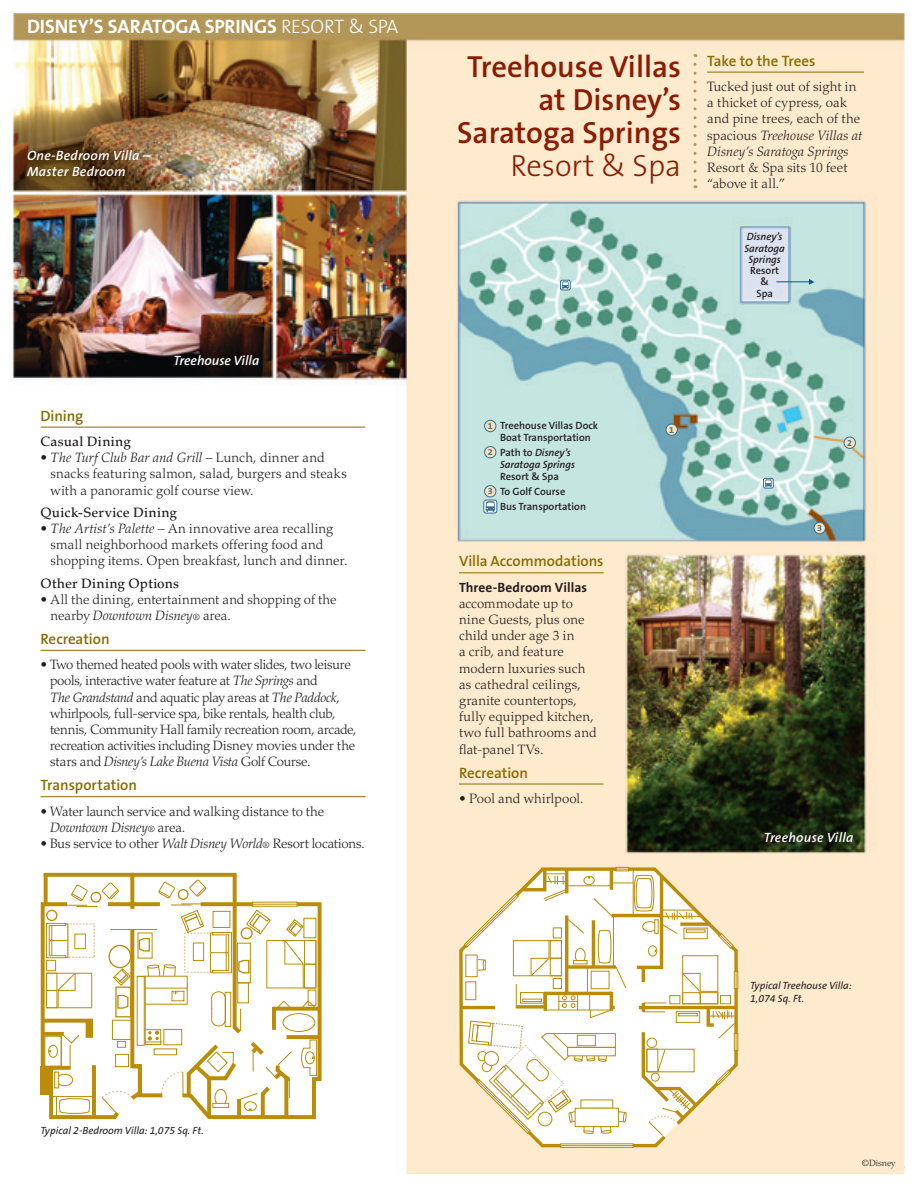
<style>
.page{position:relative;width:918px;height:1188px;background:#fff}
.page>*{position:absolute;margin:0;border:0;box-sizing:border-box;transform-origin:0 0}
.t1{font:600 30.75px/33px "The Sans CE B6";color:#891c02;text-align:right}
.t2{font:300 30.75px "The Sans CE B3";color:#891c02}
.t3{font:700 19.5px "The Sans CE B7";letter-spacing:-.005em;color:#fff}
.t4{font:600 15px "The Sans CE B6";letter-spacing:-.005em;color:#886c00}
.t5{font:300 13.5px/16.2px "Palatino";color:#231f20}
.t6{font:300 13.5px/16.2px "Palatino";letter-spacing:-.02em;color:#231f20}
.t7{font:500 13.5px "Palatino";letter-spacing:.02em;color:#231f20}
.t8{font:italic 600 13.5px/16.2px "The Sans CE B6";letter-spacing:.02em;color:#fff}
.t9{font:700 13.5px "The Sans CE B7";letter-spacing:.005em;color:#231f20}
.t10{font:italic 600 13.5px "The Sans CE B6";color:#fff}
.t11{font:600 10.5px/15px "The Sans CE B6";color:#231f20}
.t12{font:italic 10.5px/12.6px "The Sans CE B5";color:#231f20}
.t13{font:italic 600 10.5px/11.2px "The Sans CE B6";color:#231f20}
.t14{font:300 9px "Palatino";color:#231f20}
.t15{font:700 9px "The Sans CE B7";color:#386e8f}
.s1{font-family:"The Sans CE B3";font-weight:300}
.s2{font-style:italic}
.s3{font-size:9px}
.s4{font-style:normal}
</style>
<div class="page">
<img style="left:12px;top:13px;width:892px;height:1161px">
<hr style="left:40px;top:427px;width:325px;height:1px;background:#886c00">
<hr style="left:40px;top:650px;width:325px;height:1px;background:#886c00">
<hr style="left:40px;top:796px;width:325px;height:1px;background:#886c00">
<svg style="left:693px;top:64px;width:3px;height:124px"></svg>
<hr style="left:707px;top:72px;width:157px;height:1px;background:#886c00">
<svg style="left:48px;top:873px;width:82px;height:4px"></svg>
<hr style="left:44px;top:873px;width:4px;height:33px;background:#bb8c07">
<svg style="left:130px;top:873px;width:107px;height:4px"></svg>
<svg style="left:40px;top:879px;width:284px;height:242px"></svg>
<hr style="left:253px;top:904px;width:44px;height:1px;background:#bb8c07">
<svg style="left:458px;top:866px;width:283px;height:283px;background:#f6e2be"></svg>
<hr style="left:461px;top:1006px;width:34px;height:3px;background:#bb8c07">
<svg style="left:560px;top:1143px;width:74px;height:5px"></svg>
<hr style="left:561px;top:1145px;width:72px;height:1px;background:#bb8c07">
<svg style="left:464px;top:867px;width:274px;height:270px"></svg>
<hr style="left:459px;top:572px;width:145px;height:1px;background:#886c00">
<hr style="left:459px;top:784px;width:145px;height:1px;background:#886c00">
<div style="left:484px;top:500px;width:13px;height:13px;border:1px solid #386e8f;border-radius:2px"></div>
<svg style="left:486px;top:501px;width:9px;height:11px"></svg>
<div style="left:485px;top:420px;width:11px;height:12px;background:#fee0ba;border-radius:50%"></div>
<div style="left:484px;top:420px;width:12px;height:12px;border:1px solid #386e8f;border-radius:50%"></div>
<div style="left:560px;top:280px;width:10px;height:10px;border:1px solid #386e8f;border-radius:2px"></div>
<svg style="left:562px;top:281px;width:7px;height:8px"></svg>
<div style="left:763px;top:478px;width:10px;height:10px;border:1px solid #386e8f;border-radius:2px"></div>
<svg style="left:765px;top:479px;width:7px;height:9px"></svg>
<div style="left:666px;top:424px;width:11px;height:11px;background:#fee0ba;border-radius:50%"></div>
<div style="left:666px;top:424px;width:12px;height:12px;border:1px solid #386e8f;border-radius:50%"></div>
<svg style="left:776px;top:279px;width:38px;height:6px"></svg>
<div style="left:485px;top:446px;width:11px;height:12px;background:#fee0ba;border-radius:50%"></div>
<div style="left:484px;top:446px;width:12px;height:12px;border:1px solid #386e8f;border-radius:50%"></div>
<div style="left:844px;top:437px;width:11px;height:11px;background:#fee0ba;border-radius:50%"></div>
<div style="left:844px;top:437px;width:12px;height:12px;border:1px solid #386e8f;border-radius:50%"></div>
<div style="left:814px;top:522px;width:11px;height:12px;background:#fee0ba;border-radius:50%"></div>
<div style="left:814px;top:522px;width:12px;height:12px;border:1px solid #386e8f;border-radius:50%"></div>
<div style="left:485px;top:486px;width:11px;height:11px;background:#fee0ba;border-radius:50%"></div>
<div style="left:484px;top:485px;width:12px;height:12px;border:1px solid #386e8f;border-radius:50%"></div>
<img style="left:21px;top:143px;width:138px;height:42px">
<h2 class="t3" style="left:27px;top:15px;width:373px">DISNEY’S SARATOGA SPRINGS <span class="s1">RESORT &amp; SPA</span></h2>
<p class="t8" style="left:27px;top:148px;width:125px">One-Bedroom Villa –<br>Master Bedroom</p>
<p class="t10" style="left:174px;top:352px;width:87px">Treehouse Villa</p>
<p class="t4" style="left:40px;top:407px;width:44px">Dining</p>
<p class="t7" style="left:40px;top:433px;width:92px">Casual Dining</p>
<p class="t5" style="left:51px;top:450px;width:298px;text-indent:-10px">• <span class="s2">The Turf Club Bar and Grill</span> – Lunch, dinner and snacks featuring salmon, salad, burgers and steaks with a panoramic golf course view.</p>
<p class="t7" style="left:40px;top:504px;width:138px">Quick-Service Dining</p>
<p class="t5" style="left:51px;top:520px;width:299px;text-indent:-10px">• <span class="s2">The Artist’s Palette</span> – An innovative area recalling small neighborhood markets offering food and shopping items. Open breakfast, lunch and dinner.</p>
<p class="t7" style="left:40px;top:575px;width:140px">Other Dining Options</p>
<p class="t5" style="left:51px;top:591px;width:287px;text-indent:-10px">• All the dining, entertainment and shopping of the nearby <span class="s2">Downtown Disney</span><span class="s3">®</span> area.</p>
<p class="t4" style="left:40px;top:631px;width:71px">Recreation</p>
<p class="t6" style="left:50px;top:657px;width:308px;text-indent:-10px">• Two themed heated pools with water slides, two leisure pools, interactive water feature at <span class="s2">The Springs</span> and<br><span class="s2">The Grandstand</span> and aquatic play areas at <span class="s2">The Paddock</span>, whirlpools, full-service spa, bike rentals, health club, tennis, Community Hall family recreation room, arcade, recreation activities including Disney movies under the stars and <span class="s2">Disney’s Lake Buena Vista</span> Golf Course.</p>
<p class="t4" style="left:40px;top:777px;width:98px">Transportation</p>
<p class="t5" style="left:50px;top:803px;width:276px;text-indent:-10px">• Water launch service and walking distance to the<br><span class="s2">Downtown Disney</span><span class="s3">®</span> area.</p>
<p class="t5" style="left:40px;top:835px;width:326px">• Bus service to other <span class="s2">Walt Disney World</span><span class="s3">®</span> Resort locations.</p>
<p class="t12" style="left:40px;top:1125px;width:165px">Typical 2-Bedroom Villa: 1,075 Sq. Ft.</p>
<h1 class="t1" style="left:457px;top:52px;width:225px">Treehouse Villas at Disney’s<br>Saratoga Springs</h1>
<h1 class="t2" style="left:511px;top:150px;width:172px">Resort &amp; Spa</h1>
<p class="t4" style="left:707px;top:52px;width:110px">Take to the Trees</p>
<p class="t5" style="left:707px;top:78px;width:156px">Tucked just out of sight in a thicket of cypress, oak and pine trees, each of the spacious <span class="s2">Treehouse Villas at<br>Disney’s Saratoga Springs</span></p>
<p class="t5" style="left:707px;top:159px;width:142px">Resort &amp; Spa sits 10 feet “above it all.”</p>
<p class="t13" style="left:745px;top:232px;width:42px;text-align:center">Disney’s<br>Saratoga<br>Springs</p>
<p class="t11" style="left:750px;top:266px;width:31px;line-height:11.2px;text-align:center">Resort &amp;<br>Spa</p>
<p class="t15" style="left:488px;top:421px;width:6px">1</p>
<p class="t15" style="left:488px;top:447px;width:6px">2</p>
<p class="t15" style="left:488px;top:486px;width:6px">3</p>
<p class="t11" style="left:500px;top:420px;width:100px;line-height:12px">Treehouse Villas Dock<br>Boat Transportation</p>
<p class="t13" style="left:500px;top:447px;width:77px;line-height:12px"><span class="s4">Path to</span> Disney’s<br>Saratoga Springs</p>
<p class="t11" style="left:500px;top:470px;width:87px">Resort &amp; Spa<br>To Golf Course<br>Bus Transportation</p>
<p class="t4" style="left:459px;top:553px;width:146px">Villa Accommodations</p>
<p class="t9" style="left:459px;top:579px;width:130px">Three-Bedroom Villas</p>
<p class="t5" style="left:459px;top:595px;width:139px">accommodate up to nine Guests, plus one child under age 3 in<br>a crib, and feature modern luxuries such as cathedral ceilings, granite countertops, fully equipped kitchen, two full bathrooms and flat-panel TVs.</p>
<p class="t4" style="left:459px;top:764px;width:71px">Recreation</p>
<p class="t5" style="left:459px;top:790px;width:126px">• Pool and whirlpool.</p>
<p class="t15" style="left:669px;top:425px;width:6px">1</p>
<p class="t15" style="left:847px;top:438px;width:6px">2</p>
<p class="t15" style="left:817px;top:523px;width:6px">3</p>
<p class="t8" style="left:764px;top:830px;width:91px">Treehouse Villa</p>
<p class="t12" style="left:750px;top:980px;width:103px">Typical Treehouse Villa:<br>1,074 Sq. Ft.</p>
<p class="t14" style="left:862px;top:1158px;width:35px">©Disney</p>
<p class="t14" style="left:871px;top:1162px;width:35px">©Disney</p>
</div>
